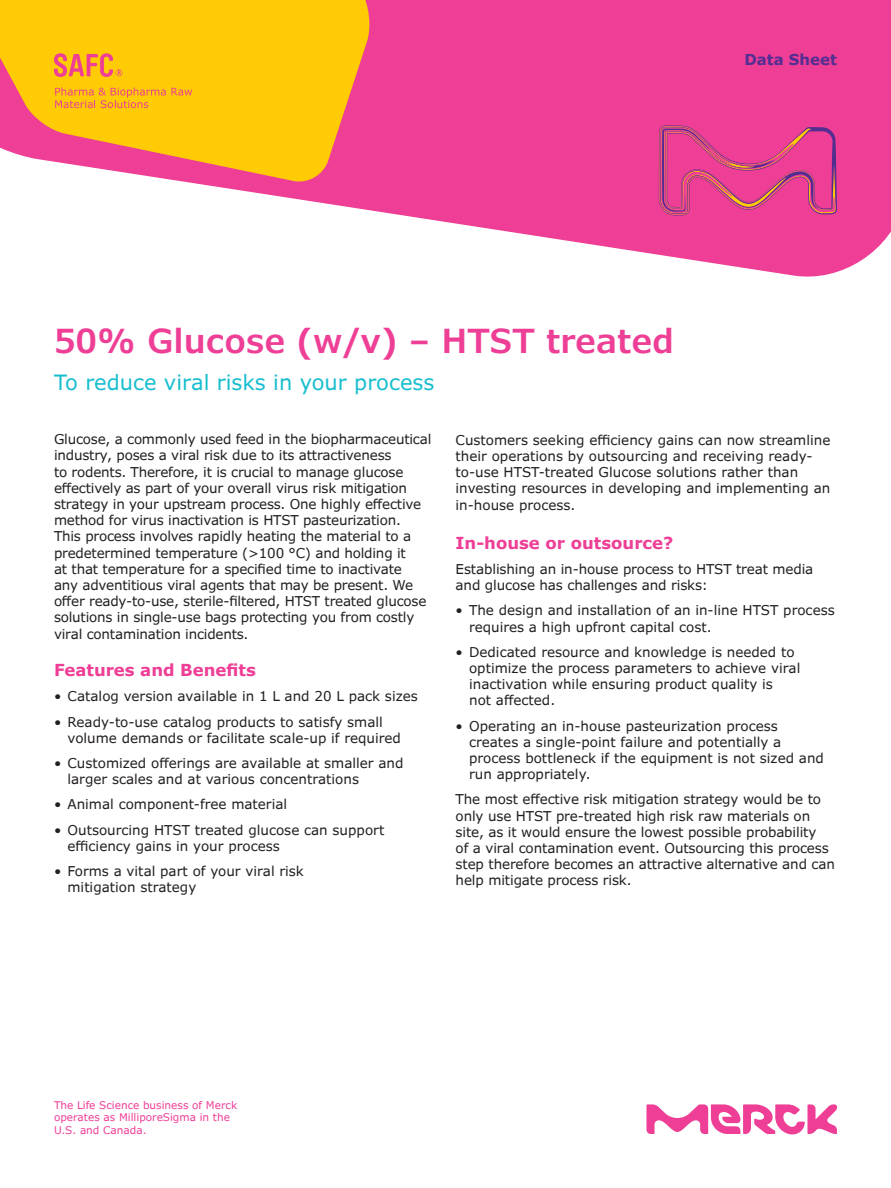
<style>
.page{position:relative;width:891px;height:1188px;background:#fff}
.page>*{position:absolute;margin:0;border:0;box-sizing:border-box;transform-origin:0 0}
.t1{font:600 33px "Verdana Pro";color:#ee3e96}
.t2{font:21px "Verdana Pro";color:#18becf}
.t3{font:700 16.5px "Verdana Pro";color:#ee3e96}
.t4{font:700 15px "Verdana Pro";color:#532e91}
.t5{font:13.5px/16.2px "Verdana Pro";letter-spacing:-.01em;color:#231f20}
.t6{font:10.5px/12.6px "Verdana Pro";color:#ee3e96}
</style>
<div class="page">
<svg style="left:199px;top:0;width:692px;height:277px;fill:#ee3e96"></svg>
<svg style="left:659px;top:125px;width:178px;height:90px;background:#de438d"></svg>
<svg style="left:0;top:0;width:372px;height:184px;background:#fbb22c"></svg>
<svg style="left:54px;top:53px;width:69px;height:24px;background:#f8923e"></svg>
<svg style="left:55px;top:87px;width:137px;height:21px;background:#fbb11e"></svg>
<svg style="left:646px;top:1104px;width:191px;height:30px"></svg>
<p class="t4" style="left:744px;top:50px;width:94px">Data Sheet</p>
<h1 class="t1" style="left:54px;top:320px;width:622px">50% Glucose (w/v) – HTST treated</h1>
<h2 class="t2" style="left:54px;top:369px;width:382px">To reduce viral risks in your process</h2>
<p class="t5" style="left:54px;top:431px;width:379px">Glucose, a commonly used feed in the biopharmaceutical industry, poses a viral risk due to its attractiveness<br>to rodents. Therefore, it is crucial to manage glucose effectively as part of your overall virus risk mitigation strategy in your upstream process. One highly effective method for virus inactivation is HTST pasteurization.<br>This process involves rapidly heating the material to a predetermined temperature (&gt;100 °C) and holding it<br>at that temperature for a specified time to inactivate<br>any adventitious viral agents that may be present. We offer ready-to-use, sterile-filtered, HTST treated glucose solutions in single-use bags protecting you from costly viral contamination incidents.</p>
<p class="t3" style="left:54px;top:659px;width:204px">Features and Benefits</p>
<p class="t5" style="left:54px;top:688px;width:365px">• Catalog version available in 1 L and 20 L pack sizes</p>
<p class="t5" style="left:68px;top:714px;width:335px;text-indent:-14px">• Ready-to-use catalog products to satisfy small volume demands or facilitate scale-up if required</p>
<p class="t5" style="left:68px;top:755px;width:338px;text-indent:-14px">• Customized offerings are available at smaller and larger scales and at various concentrations</p>
<p class="t5" style="left:54px;top:796px;width:235px">• Animal component-free material</p>
<p class="t5" style="left:68px;top:822px;width:318px;text-indent:-14px">• Outsourcing HTST treated glucose can support efficiency gains in your process</p>
<p class="t5" style="left:68px;top:863px;width:238px;text-indent:-14px">• Forms a vital part of your viral risk mitigation strategy</p>
<p class="t5" style="left:456px;top:432px;width:376px">Customers seeking efficiency gains can now streamline their operations by outsourcing and receiving ready&shy;to-use HTST-treated Glucose solutions rather than investing resources in developing and implementing an in-house process.</p>
<p class="t3" style="left:456px;top:532px;width:219px">In-house or outsource?</p>
<p class="t5" style="left:456px;top:561px;width:359px">Establishing an in-house process to HTST treat media and glucose has challenges and risks:</p>
<p class="t5" style="left:469px;top:603px;width:367px;text-indent:-14px">• The design and installation of an in-line HTST process requires a high upfront capital cost.</p>
<p class="t5" style="left:469px;top:644px;width:333px;text-indent:-14px">• Dedicated resource and knowledge is needed to optimize the process parameters to achieve viral inactivation while ensuring product quality is<br>not affected.</p>
<p class="t5" style="left:469px;top:718px;width:356px;text-indent:-14px">• Operating an in-house pasteurization process creates a single-point failure and potentially a process bottleneck if the equipment is not sized and run appropriately.</p>
<p class="t5" style="left:456px;top:792px;width:381px">The most effective risk mitigation strategy would be to only use HTST pre-treated high risk raw materials on site, as it would ensure the lowest possible probability<br>of a viral contamination event. Outsourcing this process step therefore becomes an attractive alternative and can help mitigate process risk.</p>
<p class="t6" style="left:54px;top:1099px;width:185px">The Life Science business of Merck operates as MilliporeSigma in the<br>U.S. and Canada.</p>
</div>
